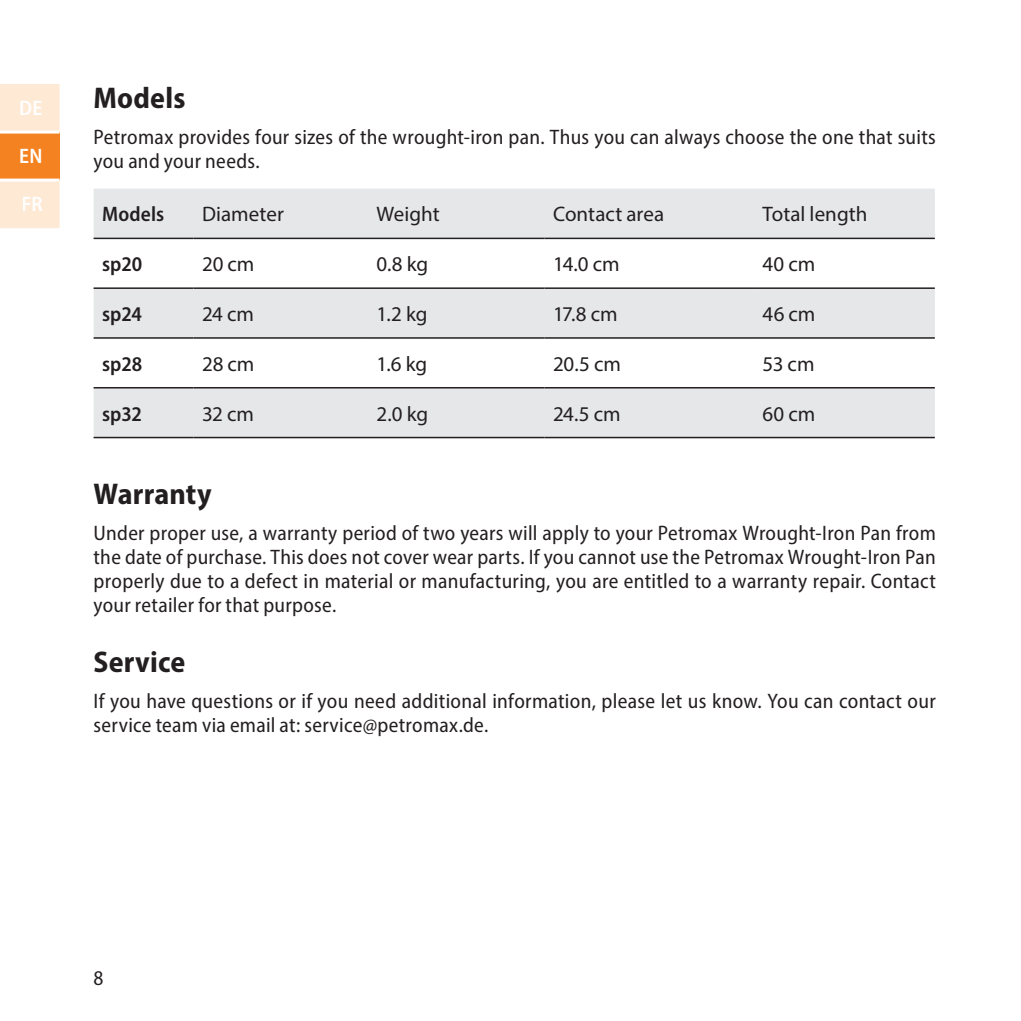
<style>
.page{position:relative;width:1021px;height:1021px;background:#fff}
.page>*{position:absolute;margin:0;border:0;box-sizing:border-box;transform-origin:0 0}
.t1{font:700 semi-condensed 30px "Myriad Pro";letter-spacing:.005em;color:#231f20}
.t2{font:semi-condensed 21px/24px "Myriad Pro";letter-spacing:.015em;color:#231f20}
.t3{font:21px "Myriad Pro";color:#231f20}
.t4{font:600 semi-condensed 21px "Myriad Pro";letter-spacing:.005em;color:#231f20}
.t5{font:600 semi-condensed 21px "Myriad Pro";color:#fff}
</style>
<div class="page">
<svg style="left:94px;top:189px;width:840px;height:248px;fill:#e6e7e9"></svg>
<hr style="left:94px;top:238px;width:99px;height:1px;background:#231f20">
<hr style="left:193px;top:238px;width:175px;height:1px;background:#231f20">
<hr style="left:368px;top:238px;width:176px;height:1px;background:#231f20">
<hr style="left:544px;top:238px;width:210px;height:1px;background:#231f20">
<hr style="left:754px;top:238px;width:180px;height:1px;background:#231f20">
<hr style="left:94px;top:287px;width:99px;height:2px;background:#231f20">
<hr style="left:193px;top:287px;width:175px;height:2px;background:#231f20">
<hr style="left:368px;top:287px;width:176px;height:2px;background:#231f20">
<hr style="left:544px;top:287px;width:210px;height:2px;background:#231f20">
<hr style="left:754px;top:287px;width:180px;height:2px;background:#231f20">
<hr style="left:94px;top:337px;width:99px;height:2px;background:#231f20">
<hr style="left:193px;top:337px;width:175px;height:2px;background:#231f20">
<hr style="left:368px;top:337px;width:176px;height:2px;background:#231f20">
<hr style="left:544px;top:337px;width:210px;height:2px;background:#231f20">
<hr style="left:754px;top:337px;width:180px;height:2px;background:#231f20">
<hr style="left:94px;top:387px;width:99px;height:1px;background:#231f20">
<hr style="left:193px;top:387px;width:175px;height:1px;background:#231f20">
<hr style="left:368px;top:387px;width:176px;height:1px;background:#231f20">
<hr style="left:544px;top:387px;width:210px;height:1px;background:#231f20">
<hr style="left:754px;top:387px;width:180px;height:1px;background:#231f20">
<hr style="left:94px;top:437px;width:99px;height:1px;background:#231f20">
<hr style="left:193px;top:437px;width:175px;height:1px;background:#231f20">
<hr style="left:368px;top:437px;width:176px;height:1px;background:#231f20">
<hr style="left:544px;top:437px;width:210px;height:1px;background:#231f20">
<hr style="left:754px;top:437px;width:180px;height:1px;background:#231f20">
<div style="left:0;top:84px;width:60px;height:46px;background:#fee9d5"></div>
<div style="left:21px;top:100px;width:21px;height:15px;background:#fee9d5"></div>
<div style="left:0;top:132px;width:60px;height:48px;background:#f58220"></div>
<div style="left:0;top:181px;width:60px;height:47px;background:#fee9d5"></div>
<div style="left:23px;top:196px;width:19px;height:15px;background:#fee9d5"></div>
<hr style="left:0;top:178px;width:60px;height:3px;background:#fff">
<hr style="left:0;top:130px;width:60px;height:3px;background:#fff">
<p class="t5" style="left:19px;top:95px;width:25px">DE</p>
<p class="t5" style="left:19px;top:143px;width:25px">EN</p>
<p class="t5" style="left:22px;top:191px;width:22px">FR</p>
<h1 class="t1" style="left:94px;top:79px;width:93px">Models</h1>
<p class="t2" style="left:94px;top:125px;width:843px">Petromax provides four sizes of the wrought-iron pan. Thus you can always choose the one that suits you and your needs.</p>
<p class="t4" style="left:102px;top:201px;width:64px">Models</p>
<p class="t3" style="left:202px;top:201px;width:83px">Diameter</p>
<p class="t3" style="left:376px;top:201px;width:65px">Weight</p>
<p class="t3" style="left:553px;top:201px;width:113px">Contact area</p>
<p class="t3" style="left:762px;top:201px;width:106px">Total length</p>
<p class="t4" style="left:102px;top:251px;width:42px">sp20</p>
<p class="t3" style="left:202px;top:251px;width:54px">20 cm</p>
<p class="t3" style="left:376px;top:251px;width:53px">0.8 kg</p>
<p class="t3" style="left:553px;top:251px;width:68px">14.0 cm</p>
<p class="t3" style="left:762px;top:251px;width:54px">40 cm</p>
<p class="t4" style="left:102px;top:301px;width:41px">sp24</p>
<p class="t3" style="left:202px;top:301px;width:53px">24 cm</p>
<p class="t3" style="left:376px;top:301px;width:52px">1.2 kg</p>
<p class="t3" style="left:553px;top:301px;width:66px">17.8 cm</p>
<p class="t3" style="left:762px;top:301px;width:54px">46 cm</p>
<p class="t4" style="left:102px;top:350px;width:42px">sp28</p>
<p class="t3" style="left:202px;top:351px;width:54px">28 cm</p>
<p class="t3" style="left:376px;top:351px;width:52px">1.6 kg</p>
<p class="t3" style="left:553px;top:351px;width:69px">20.5 cm</p>
<p class="t3" style="left:762px;top:351px;width:54px">53 cm</p>
<p class="t4" style="left:102px;top:400px;width:41px">sp32</p>
<p class="t3" style="left:202px;top:400px;width:53px">32 cm</p>
<p class="t3" style="left:376px;top:400px;width:53px">2.0 kg</p>
<p class="t3" style="left:553px;top:400px;width:69px">24.5 cm</p>
<p class="t3" style="left:762px;top:400px;width:54px">60 cm</p>
<h1 class="t1" style="left:94px;top:475px;width:120px">Warranty</h1>
<p class="t2" style="left:94px;top:521px;width:843px;text-align:justify">Under proper use, a warranty period of two years will apply to your Petromax Wrought-Iron Pan from the date of purchase. This does not cover wear parts. If you cannot use the Petromax Wrought-Iron Pan properly due to a defect in material or manufacturing, you are entitled to a warranty repair. Contact your retailer for that purpose.</p>
<h1 class="t1" style="left:94px;top:643px;width:93px">Service</h1>
<p class="t2" style="left:94px;top:689px;width:843px">If you have questions or if you need additional information, please let us know. You can contact our service team via email at: service@petromax.de.</p>
<p class="t2" style="left:94px;top:965px;width:11px">8</p>
</div>
